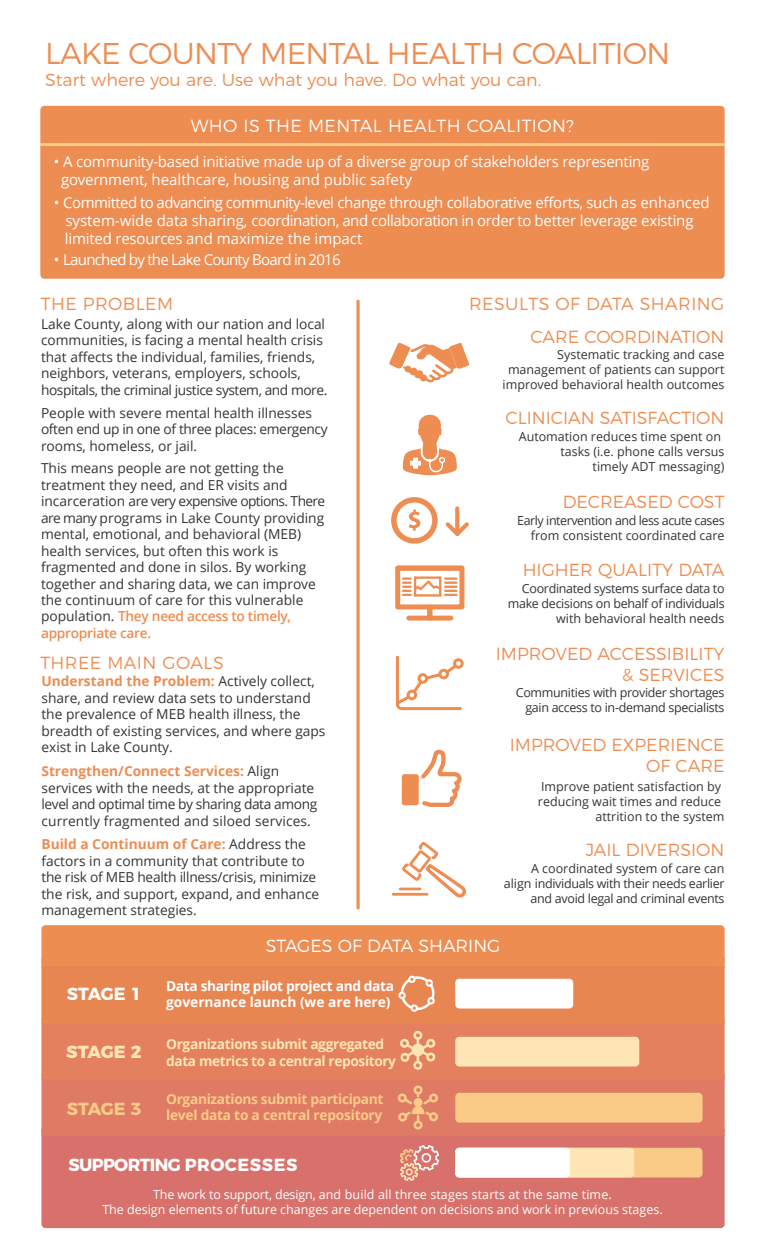
<style>
.page{position:relative;width:765px;height:1260px;background:#fff}
.page>*{position:absolute;margin:0;border:0;box-sizing:border-box;transform-origin:0 0}
.t1{font:300 30px "Montserrat";letter-spacing:-.025em;color:#ed8d52}
.t2{font:300 17.5px/21px "Montserrat";color:#ed8d52;text-align:right}
.t3{font:300 17.5px "Montserrat";letter-spacing:.025em;color:#ed8d52}
.t4{font:300 17.5px "Montserrat";letter-spacing:.025em;color:#fff}
.t5{font:700 17.5px "Montserrat";letter-spacing:-.04em;color:#fff}
.t6{font:300 17.5px "Montserrat";color:#fff}
.t7{font:700 17.5px "Montserrat";letter-spacing:-.02em;color:#fff}
.t8{font:800 17.5px "Montserrat";letter-spacing:-.01em;color:#fee5b6}
.t9{font:700 17.5px "Montserrat";letter-spacing:-.01em;color:#facb87}
.t10{font:15px/18px "Open Sans";letter-spacing:-.015em;color:#fff}
.t11{font:15px "Open Sans";letter-spacing:-.05em;color:#fff}
.t12{font:13.75px/16.5px "Open Sans";color:#333434}
.t13{font:700 13.75px/16.5px "Open Sans";letter-spacing:-.025em;color:#fee5b6}
.t14{font:700 13.75px/16.5px "Open Sans";letter-spacing:-.025em;color:#facb87}
.t15{font:700 13.75px/16.5px "Open Sans";letter-spacing:-.025em;color:#fff}
.t16{font:12.5px/15px "Open Sans";letter-spacing:-.025em;color:#333434;text-align:right}
.t17{font:12.5px/15px "Open Sans";color:#333434;text-align:right}
.t18{font:12.5px/15px "Open Sans";color:#fff;text-align:center}
.t19{font:12.5px/15px "Open Sans";letter-spacing:-.035em;color:#333434;text-align:right}
.s1{font-weight:600;color:#ed8d52}
.s2{font-weight:700;color:#ed8d52}
</style>
<div class="page">
<div style="left:41px;top:1132px;width:684px;height:96px;background:#d8716b;border-radius:4px"></div>
<div style="left:41px;top:1075px;width:684px;height:61px;background:#df7a64;border-radius:4px"></div>
<div style="left:41px;top:1019px;width:684px;height:61px;background:#e4805d;border-radius:4px"></div>
<div style="left:41px;top:963px;width:684px;height:60px;background:#e88652;border-radius:4px"></div>
<div style="left:40px;top:106px;width:685px;height:173px;background:#ed8d52;border-radius:4px"></div>
<svg style="left:400px;top:1145px;width:39px;height:36px"></svg>
<div style="left:455px;top:1093px;width:248px;height:30px;background:#facb87;border-radius:4px"></div>
<div style="left:455px;top:1037px;width:184px;height:30px;background:#fee5b6;border-radius:4px"></div>
<div style="left:455px;top:979px;width:118px;height:30px;background:#fff;border-radius:4px"></div>
<div style="left:455px;top:1148px;width:247px;height:30px;background:#facb87;border-radius:4px"></div>
<div style="left:455px;top:1148px;width:179px;height:30px;background:#fee5b6;border-radius:4px"></div>
<div style="left:455px;top:1148px;width:115px;height:30px;background:#fff;border-radius:4px"></div>
<svg style="left:400px;top:1030px;width:36px;height:40px"></svg>
<svg style="left:397px;top:1085px;width:41px;height:45px"></svg>
<div style="left:414px;top:1098px;width:9px;height:9px;background:#facb87;border-radius:50%"></div>
<svg style="left:398px;top:975px;width:37px;height:37px"></svg>
<svg style="left:396px;top:656px;width:68px;height:54px"></svg>
<svg style="left:402px;top:842px;width:64px;height:56px"></svg>
<hr style="left:399px;top:888px;width:22px;height:2px;background:#ed8d52">
<hr style="left:392px;top:893px;width:36px;height:3px;background:#ed8d52">
<svg style="left:402px;top:749px;width:60px;height:58px"></svg>
<svg style="left:391px;top:497px;width:47px;height:47px"></svg>
<svg style="left:455px;top:506px;width:4px;height:30px"></svg>
<svg style="left:446px;top:522px;width:23px;height:14px"></svg>
<svg style="left:395px;top:565px;width:70px;height:56px"></svg>
<svg style="left:356px;top:300px;width:4px;height:609px;background:#f0a475"></svg>
<svg style="left:403px;top:415px;width:54px;height:60px"></svg>
<hr style="left:40px;top:143px;width:685px;height:2px;background:#facb87">
<svg style="left:389px;top:343px;width:80px;height:39px"></svg>
<div style="left:41px;top:925px;width:684px;height:41px;background:#ed8d52;border-radius:4px"></div>
<div style="left:41px;top:1074px;width:7px;height:6px;background:#e4805d"></div>
<h1 class="t1" style="left:45px;top:30px;width:627px">LAKE COUNTY MENTAL HEALTH COALITION</h1>
<p class="t2" style="left:45px;top:68px;width:498px">Start where you are. Use what you have. Do what you can.</p>
<p class="t4" style="left:191px;top:112px;width:385px">WHO IS THE MENTAL HEALTH COALITION?</p>
<p class="t10" style="left:61px;top:153px;width:590px;text-indent:-7px">• A community-based initiative made up of a diverse group of stakeholders representing government, healthcare, housing and public safety</p>
<p class="t10" style="left:65px;top:193px;width:646px;text-indent:-11px">• Committed to advancing community-level change through collaborative efforts, such as enhanced system-wide data sharing, coordination, and collaboration in order to better leverage existing limited resources and maximize the impact</p>
<p class="t11" style="left:54px;top:249px;width:288px">• Launched by the Lake County Board in 2016</p>
<p class="t3" style="left:41px;top:290px;width:134px">THE PROBLEM</p>
<p class="t3" style="left:469px;top:290px;width:257px">RESULTS OF DATA SHARING</p>
<p class="t12" style="left:41px;top:315px;width:288px">Lake County, along with our nation and local communities, is facing a mental health crisis that affects the individual, families, friends, neighbors, veterans, employers, schools, hospitals, the criminal justice system, and more.</p>
<p class="t12" style="left:41px;top:404px;width:288px">People with severe mental health illnesses often end up in one of three places: emergency rooms, homeless, or jail.</p>
<p class="t12" style="left:41px;top:460px;width:286px">This means people are not getting the treatment they need, and ER visits and incarceration are very expensive options. There are many programs in Lake County providing mental, emotional, and behavioral (MEB) health services, but often this work is fragmented and done in silos. By working together and sharing data, we can improve the continuum of care for this vulnerable population. <span class="s1">They need access to timely, appropriate care.</span></p>
<p class="t12" style="left:41px;top:673px;width:286px"><span class="s2">Understand the Problem:</span> Actively collect, share, and review data sets to understand the prevalence of MEB health illness, the breadth of existing services, and where gaps exist in Lake County.</p>
<p class="t12" style="left:41px;top:763px;width:277px"><span class="s2">Strengthen/Connect Services:</span> Align services with the needs, at the appropriate level and optimal time by sharing data among currently fragmented and siloed services.</p>
<p class="t12" style="left:41px;top:836px;width:279px"><span class="s2">Build a Continuum of Care:</span> Address the factors in a community that contribute to the risk of MEB health illness/crisis, minimize the risk, and support, expand, and enhance management strategies.</p>
<p class="t2" style="left:530px;top:324px;width:196px">CARE COORDINATION</p>
<p class="t17" style="left:503px;top:347px;width:223px">Systematic tracking and case management of patients can support improved behavioral health outcomes</p>
<p class="t2" style="left:505px;top:406px;width:220px">CLINICIAN SATISFACTION</p>
<p class="t17" style="left:519px;top:429px;width:207px">Automation reduces time spent on tasks (i.e. phone calls versus<br>timely ADT messaging)</p>
<p class="t2" style="left:563px;top:490px;width:163px">DECREASED COST</p>
<p class="t19" style="left:517px;top:512px;width:209px">Early intervention and less acute cases from consistent coordinated care</p>
<p class="t2" style="left:523px;top:558px;width:203px">HIGHER QUALITY DATA</p>
<p class="t16" style="left:508px;top:580px;width:218px">Coordinated systems surface data to make decisions on behalf of individuals with behavioral health needs</p>
<p class="t3" style="left:40px;top:649px;width:185px">THREE MAIN GOALS</p>
<p class="t2" style="left:496px;top:642px;width:230px">IMPROVED ACCESSIBILITY &amp; SERVICES</p>
<p class="t16" style="left:516px;top:685px;width:210px">Communities with provider shortages gain access to in-demand specialists</p>
<p class="t2" style="left:510px;top:733px;width:216px">IMPROVED EXPERIENCE<br>OF CARE</p>
<p class="t17" style="left:538px;top:778px;width:188px">Improve patient satisfaction by reducing wait times and reduce attrition to the system</p>
<p class="t2" style="left:586px;top:838px;width:140px">JAIL DIVERSION</p>
<p class="t16" style="left:504px;top:861px;width:222px">A coordinated system of care can align individuals with their needs earlier and avoid legal and criminal events</p>
<p class="t7" style="left:67px;top:980px;width:76px">STAGE 1</p>
<p class="t8" style="left:66px;top:1038px;width:77px">STAGE 2</p>
<p class="t9" style="left:67px;top:1095px;width:76px">STAGE 3</p>
<p class="t6" style="left:266px;top:932px;width:236px">STAGES OF DATA SHARING</p>
<p class="t15" style="left:166px;top:977px;width:230px">Data sharing pilot project and data governance launch (we are here)</p>
<p class="t13" style="left:166px;top:1036px;width:232px">Organizations submit aggregated data metrics to a central repository</p>
<p class="t14" style="left:166px;top:1090px;width:219px">Organizations submit participant level data to a central repository</p>
<p class="t5" style="left:69px;top:1150px;width:230px">SUPPORTING PROCESSES</p>
<p class="t18" style="left:102px;top:1187px;width:562px">The work to support, design, and build all three stages starts at the same time.<br>The design elements of future changes are dependent on decisions and work in previous stages.</p>
</div>
